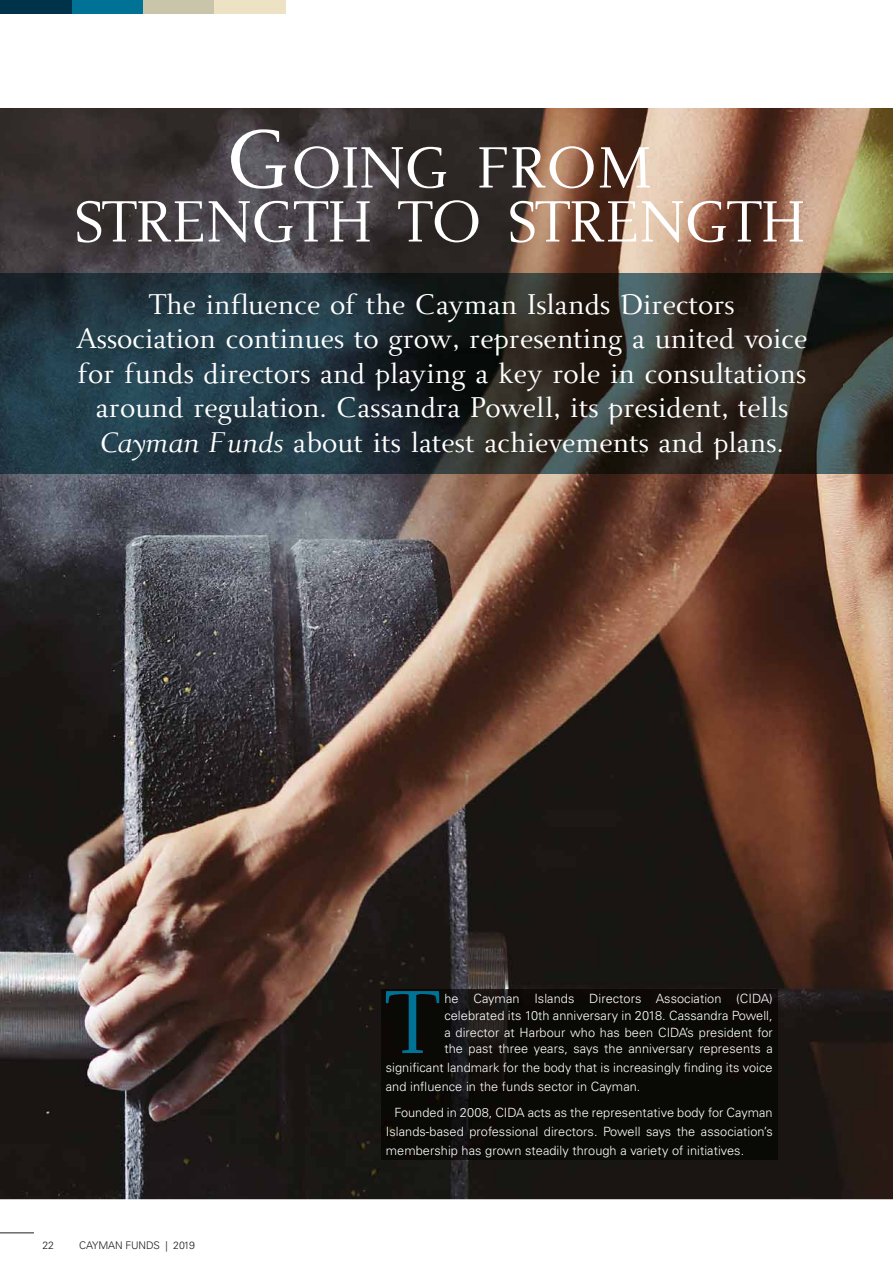
<style>
.page{position:relative;width:893px;height:1263px;background:#fff}
.page>*{position:absolute;margin:0;border:0;box-sizing:border-box;transform-origin:0 0}
.t1{font:93.6px "Beln";color:#007296}
.t2{font:60.9px/54px "Beln";letter-spacing:-.015em;color:#fff;text-align:center}
.t3{font:30px/34.5px "Beln";color:#fff;text-align:center}
.t4{font:300 12.75px/16.5px "Univers";letter-spacing:.005em;color:#fff;text-align:justify}
.t5{font:300 10.5px "Univers";letter-spacing:-.01em;color:#1d1d1b}
.s1{font-size:87px}
.s2{font-style:italic}
</style>
<div class="page">
<img style="left:0;top:108px;width:893px;height:1091px">
<img style="left:0;top:273px;width:893px;height:200px">
<div style="left:214px;top:0;width:72px;height:13px;background:#ede2c3"></div>
<div style="left:143px;top:0;width:71px;height:13px;background:#c8c5aa"></div>
<div style="left:71px;top:0;width:72px;height:13px;background:#007296"></div>
<div style="left:0;top:0;width:72px;height:13px;background:#003249"></div>
<hr style="left:0;top:1232px;width:34px;height:1px;background:#1d1d1b">
<img style="left:382px;top:989px;width:395px;height:170px">
<h2 class="t2" style="left:74px;top:149px;width:733px"><span class="s1">G</span>OING FROM<br>STRENGTH TO STRENGTH</h2>
<p class="t3" style="left:77px;top:289px;width:732px">The influence of the Cayman Islands Directors Association continues to grow, representing a united voice for funds directors and playing a key role in consultations around regulation. Cassandra Powell, its president, tells <span class="s2">Cayman Funds</span> about its latest achievements and plans.</p>
<p class="t5" style="left:42px;top:1240px;width:13px">22</p>
<p class="t5" style="left:79px;top:1240px;width:117px">CAYMAN FUNDS | 2019</p>
<h1 class="t1" style="left:386px;top:982px;width:55px">T</h1>
<p class="t4" style="left:444px;top:991px;width:330px">he Cayman Islands Directors Association (CIDA) celebrated its 10th anniversary in 2018. Cassandra Powell, a director at Harbour who has been CIDA’s president for the past three years, says the anniversary represents a</p>
<p class="t4" style="left:386px;top:1059px;width:388px;line-height:18.9px">significant landmark for the body that is increasingly finding its voice and influence in the funds sector in Cayman.</p>
<p class="t4" style="left:386px;top:1104px;width:388px;line-height:18.9px;text-indent:9px">Founded in 2008, CIDA acts as the representative body for Cayman Islands-based professional directors. Powell says the association’s membership has grown steadily through a variety of initiatives.</p>
</div>
